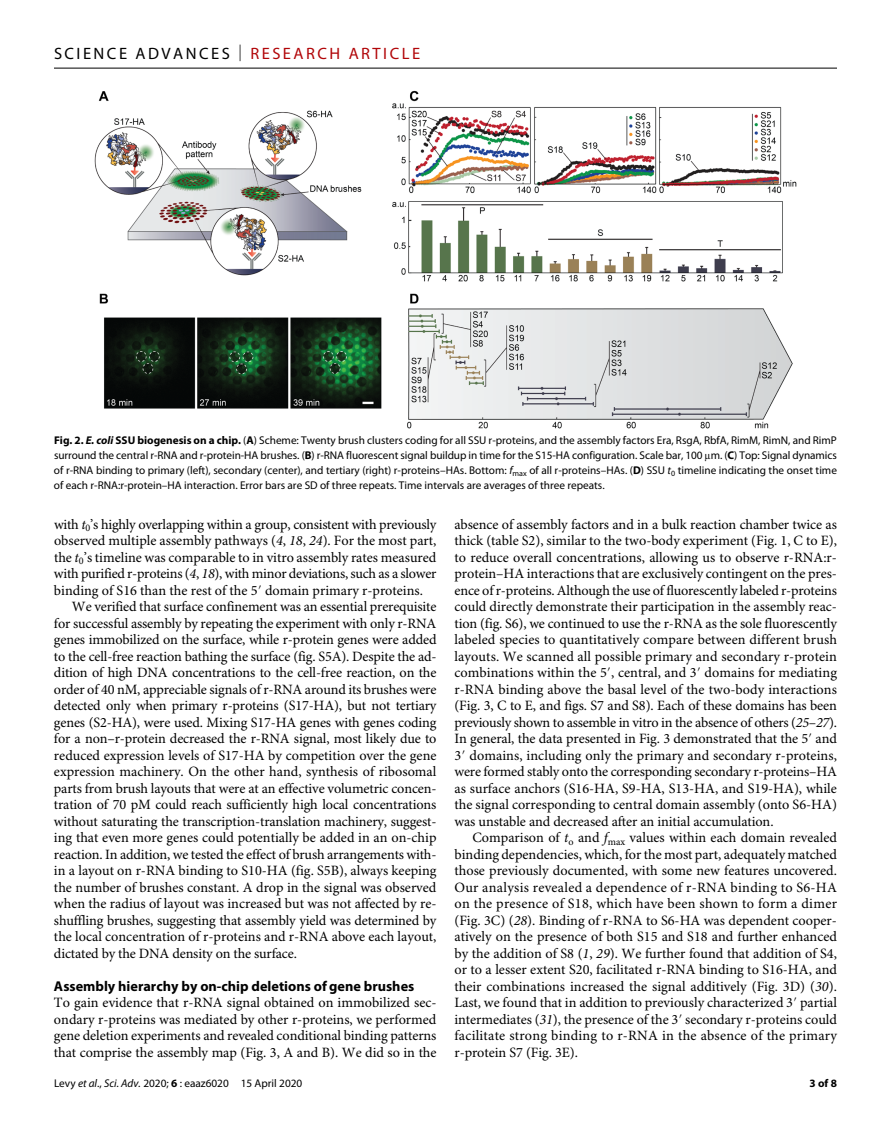
<style>
.page{position:relative;width:891px;height:1134px;background:#fff}
.page>*{position:absolute;margin:0;border:0;box-sizing:border-box;transform-origin:0 0}
.t1{font:16.5px "Myriad Pro";letter-spacing:.15em;color:#000}
.t2{font:14.25px/16.5px "Minion Pro";letter-spacing:-.01em;color:#000;text-align:justify}
.t3{font:700 14.25px "Myriad Pro";color:#000}
.t4{font:11.25px/15px "Myriad Pro";color:#000;text-align:justify}
.t5{font:700 11.25px "Myriad Pro";color:#000}
.s1{font-weight:300}
.s2{color:#b10508}
.s3{font-weight:700}
.s4{font-weight:700;font-style:italic}
.s5{font-style:italic}
</style>
<div class="page">
<hr style="left:54px;top:68px;width:783px;height:1px;background:#000">
<img style="left:94px;top:90px;width:703px;height:338px">
<p class="t1" style="left:54px;top:40px;width:368px">SCIENCE ADVANCES <span class="s1">|</span> <span class="s2">RESEARCH ARTICLE</span></p>
<p class="t4" style="left:54px;top:433px;width:784px"><span class="s3">Fig. 2.</span> <span class="s4">E. coli</span> <span class="s3">SSU biogenesis on a chip.</span> (<span class="s3">A</span>) Scheme: Twenty brush clusters coding for all SSU r-proteins, and the assembly factors Era, RsgA, RbfA, RimM, RimN, and RimP surround the central r-RNA and r-protein-HA brushes. (<span class="s3">B</span>) r-RNA fluorescent signal buildup in time for the S15-HA configuration. Scale bar, 100 m. (<span class="s3">C</span>) Top: Signal dynamics of r-RNA binding to primary (left), secondary (center), and tertiary (right) r-proteins–HAs. Bottom: <span class="s5">f</span><sub>max</sub> of all r-proteins–HAs. (<span class="s3">D</span>) SSU <span class="s5">t</span><sub>0</sub> timeline indicating the onset time of each r-RNA:r-protein–HA interaction. Error bars are SD of three repeats. Time intervals are averages of three repeats.</p>
<p class="t2" style="left:54px;top:517px;width:384px">with <span class="s5">t</span><sub>0</sub>’s highly overlapping within a group, consistent with previously</p>
<p class="t2" style="left:54px;top:534px;width:384px">observed multiple assembly pathways (<span class="s5">4</span>, <span class="s5">18</span>, <span class="s5">24</span>). For the most part,</p>
<p class="t2" style="left:54px;top:550px;width:384px">the <span class="s5">t</span><sub>0</sub>’s timeline was comparable to in vitro assembly rates measured</p>
<p class="t2" style="left:54px;top:567px;width:384px">with purified r-proteins (<span class="s5">4</span>, <span class="s5">18</span>), with minor deviations, such as a slower</p>
<p class="t2" style="left:54px;top:583px;width:371px">binding of S16 than the rest of the 5′ domain primary r-proteins.</p>
<p class="t2" style="left:72px;top:600px;width:366px">We verified that surface confinement was an essential prerequisite</p>
<p class="t2" style="left:54px;top:616px;width:384px">for successful assembly by repeating the experiment with only r-RNA</p>
<p class="t2" style="left:54px;top:633px;width:384px">genes immobilized on the surface, while r-protein genes were added</p>
<p class="t2" style="left:54px;top:649px;width:384px">to the cell-free reaction bathing the surface (fig. S5A). Despite the ad-</p>
<p class="t2" style="left:54px;top:666px;width:384px">dition of high DNA concentrations to the cell-free reaction, on the</p>
<p class="t2" style="left:54px;top:682px;width:384px">order of 40 nM, appreciable signals of r-RNA around its brushes were</p>
<p class="t2" style="left:54px;top:699px;width:384px">detected only when primary r-proteins (S17-HA), but not tertiary</p>
<p class="t2" style="left:54px;top:715px;width:384px">genes (S2-HA), were used. Mixing S17-HA genes with genes coding</p>
<p class="t2" style="left:54px;top:732px;width:384px">for a non–r-protein decreased the r-RNA signal, most likely due to</p>
<p class="t2" style="left:54px;top:748px;width:384px">reduced expression levels of S17-HA by competition over the gene</p>
<p class="t2" style="left:54px;top:765px;width:384px">expression machinery. On the other hand, synthesis of ribosomal</p>
<p class="t2" style="left:54px;top:781px;width:384px">parts from brush layouts that were at an effective volumetric concen-</p>
<p class="t2" style="left:54px;top:798px;width:384px">tration of 70 pM could reach sufficiently high local concentrations</p>
<p class="t2" style="left:54px;top:814px;width:384px">without saturating the transcription-translation machinery, suggest-</p>
<p class="t2" style="left:54px;top:831px;width:384px">ing that even more genes could potentially be added in an on-chip</p>
<p class="t2" style="left:54px;top:847px;width:384px">reaction. In addition, we tested the effect of brush arrangements with-</p>
<p class="t2" style="left:54px;top:864px;width:384px">in a layout on r-RNA binding to S10-HA (fig. S5B), always keeping</p>
<p class="t2" style="left:54px;top:881px;width:384px">the number of brushes constant. A drop in the signal was observed</p>
<p class="t2" style="left:54px;top:897px;width:384px">when the radius of layout was increased but was not affected by re-</p>
<p class="t2" style="left:54px;top:914px;width:384px">shuffling brushes, suggesting that assembly yield was determined by</p>
<p class="t2" style="left:54px;top:930px;width:384px">the local concentration of r-proteins and r-RNA above each layout,</p>
<p class="t2" style="left:54px;top:947px;width:244px">dictated by the DNA density on the surface.</p>
<p class="t3" style="left:54px;top:975px;width:362px">Assembly hierarchy by on-chip deletions of gene brushes</p>
<p class="t2" style="left:54px;top:996px;width:384px">To gain evidence that r-RNA signal obtained on immobilized sec&shy;ondary r-proteins was mediated by other r-proteins, we performed gene deletion experiments and revealed conditional binding patterns that comprise the assembly map (Fig. 3, A and B). We did so in the</p>
<p class="t4" style="left:54px;top:1076px;width:250px">Levy <span class="s5">et al</span>., <span class="s5">Sci. Adv.</span> 2020; <span class="s3">6</span> : eaaz6020 15 April 2020</p>
<p class="t2" style="left:454px;top:518px;width:384px">absence of assembly factors and in a bulk reaction chamber twice as thick (table S2), similar to the two-body experiment (Fig. 1, C to E), to reduce overall concentrations, allowing us to observe r-RNA:r&shy;protein–HA interactions that are exclusively contingent on the pres&shy;ence of r-proteins. Although the use of fluorescently labeled r-proteins could directly demonstrate their participation in the assembly reac&shy;tion (fig. S6), we continued to use the r-RNA as the sole fluorescently labeled species to quantitatively compare between different brush layouts. We scanned all possible primary and secondary r-protein combinations within the 5′, central, and 3′ domains for mediating r-RNA binding above the basal level of the two-body interactions (Fig. 3, C to E, and figs. S7 and S8). Each of these domains has been previously shown to assemble in vitro in the absence of others (<span class="s5">25</span>–<span class="s5">27</span>).<br>In general, the data presented in Fig. 3 demonstrated that the 5′ and 3′ domains, including only the primary and secondary r-proteins, were formed stably onto the corresponding secondary r-proteins–HA as surface anchors (S16-HA, S9-HA, S13-HA, and S19-HA), while the signal corresponding to central domain assembly (onto S6-HA) was unstable and decreased after an initial accumulation.</p>
<p class="t2" style="left:454px;top:831px;width:384px;text-indent:18px">Comparison of <span class="s5">t</span><sub>o</sub> and <span class="s5">f</span><sub>max</sub> values within each domain revealed binding dependencies, which, for the most part, adequately matched those previously documented, with some new features uncovered.<br>Our analysis revealed a dependence of r-RNA binding to S6-HA on the presence of S18, which have been shown to form a dimer (Fig. 3C) (<span class="s5">28</span>). Binding of r-RNA to S6-HA was dependent cooper&shy;atively on the presence of both S15 and S18 and further enhanced by the addition of S8 (<span class="s5">1</span>, <span class="s5">29</span>). We further found that addition of S4, or to a lesser extent S20, facilitated r-RNA binding to S16-HA, and their combinations increased the signal additively (Fig. 3D) (<span class="s5">30</span>).<br>Last, we found that in addition to previously characterized 3′ partial intermediates (<span class="s5">31</span>), the presence of the 3′ secondary r-proteins could facilitate strong binding to r-RNA in the absence of the primary r-protein S7 (Fig. 3E).</p>
<p class="t5" style="left:810px;top:1074px;width:29px">3 of 8</p>
</div>
